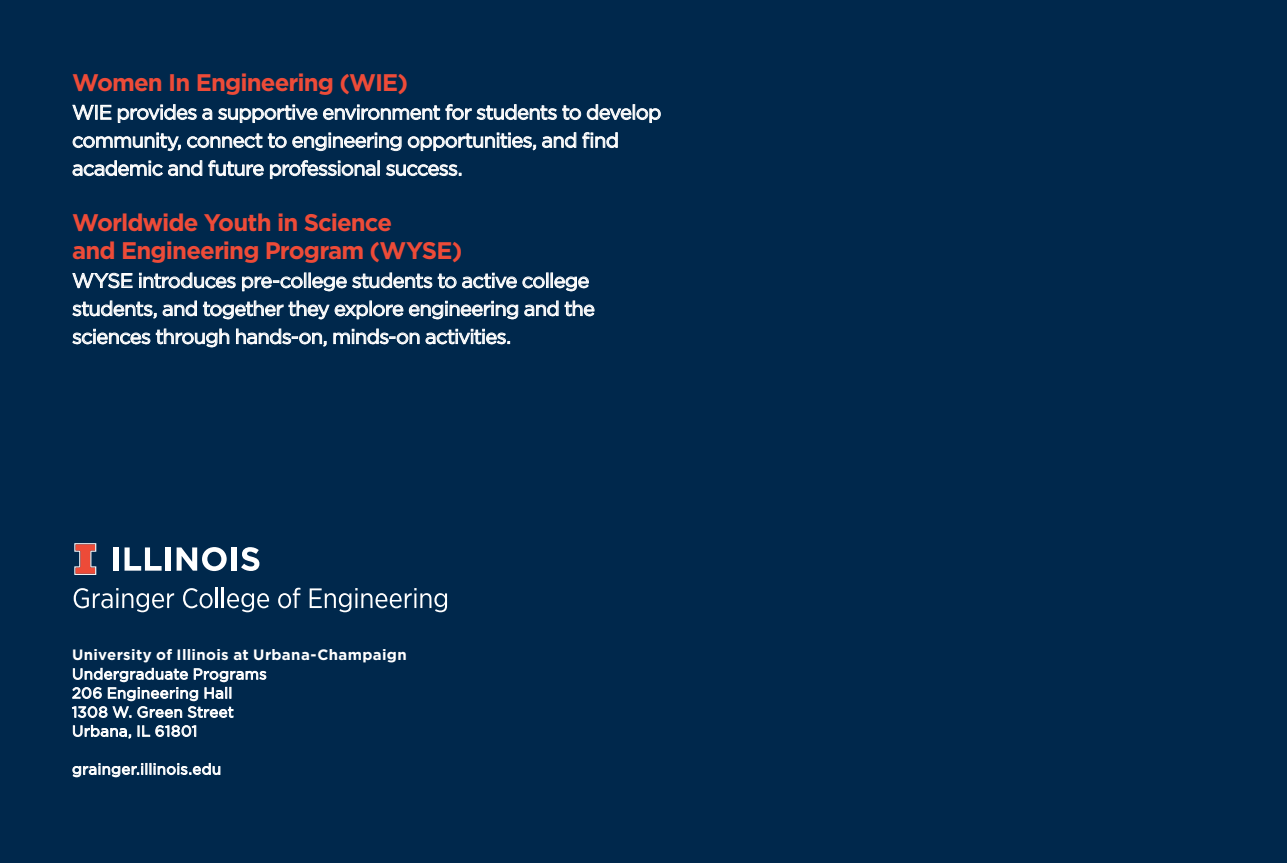
<style>
.page{position:relative;width:1287px;height:863px;background:#fff}
.page>*{position:absolute;margin:0;border:0;box-sizing:border-box;transform-origin:0 0}
.t1{font:700 24px "Gotham";letter-spacing:-.035em;color:#ed4b38}
.t2{font:20px/28px "Gotham";letter-spacing:-.035em;color:#fff}
.t3{font:15px "Gotham";letter-spacing:.02em;color:#fff}
.t4{font:700 15px "Gotham";letter-spacing:.02em;color:#fff}
</style>
<div class="page">
<div style="left:0;top:0;width:1286px;height:862px;background:#00284c"></div>
<svg style="left:72px;top:105px;width:39px;height:15px"></svg>
<svg style="left:118px;top:104px;width:94px;height:19px"></svg>
<svg style="left:218px;top:105px;width:99px;height:18px"></svg>
<svg style="left:323px;top:104px;width:233px;height:16px"></svg>
<svg style="left:562px;top:104px;width:98px;height:19px"></svg>
<svg style="left:73px;top:133px;width:108px;height:18px"></svg>
<svg style="left:187px;top:133px;width:75px;height:15px"></svg>
<svg style="left:268px;top:133px;width:18px;height:15px"></svg>
<svg style="left:292px;top:133px;width:109px;height:18px"></svg>
<svg style="left:408px;top:133px;width:128px;height:18px"></svg>
<svg style="left:542px;top:132px;width:34px;height:16px"></svg>
<svg style="left:582px;top:132px;width:35px;height:16px"></svg>
<svg style="left:73px;top:160px;width:129px;height:16px"></svg>
<svg style="left:208px;top:160px;width:56px;height:16px"></svg>
<svg style="left:270px;top:160px;width:109px;height:19px"></svg>
<svg style="left:386px;top:164px;width:75px;height:12px"></svg>
<svg style="left:72px;top:273px;width:60px;height:15px"></svg>
<svg style="left:139px;top:272px;width:96px;height:16px"></svg>
<svg style="left:242px;top:272px;width:190px;height:19px"></svg>
<svg style="left:438px;top:273px;width:18px;height:15px"></svg>
<svg style="left:462px;top:272px;width:127px;height:19px"></svg>
<svg style="left:72px;top:300px;width:85px;height:18px"></svg>
<svg style="left:163px;top:300px;width:34px;height:16px"></svg>
<svg style="left:203px;top:300px;width:200px;height:19px"></svg>
<svg style="left:409px;top:301px;width:109px;height:18px"></svg>
<svg style="left:524px;top:300px;width:34px;height:16px"></svg>
<svg style="left:564px;top:300px;width:30px;height:16px"></svg>
<svg style="left:72px;top:329px;width:78px;height:15px"></svg>
<svg style="left:156px;top:328px;width:73px;height:19px"></svg>
<svg style="left:236px;top:328px;width:90px;height:18px"></svg>
<svg style="left:333px;top:328px;width:86px;height:16px"></svg>
<svg style="left:425px;top:329px;width:85px;height:15px"></svg>
<div style="left:113px;top:547px;width:5px;height:23px;background:#fff"></div>
<svg style="left:124px;top:547px;width:37px;height:23px"></svg>
<div style="left:165px;top:547px;width:5px;height:23px;background:#fff"></div>
<svg style="left:176px;top:547px;width:51px;height:23px"></svg>
<div style="left:231px;top:547px;width:6px;height:23px;background:#fff"></div>
<svg style="left:241px;top:547px;width:18px;height:23px"></svg>
<svg style="left:74px;top:543px;width:22px;height:31px"></svg>
<svg style="left:74px;top:588px;width:100px;height:24px"></svg>
<svg style="left:183px;top:588px;width:29px;height:20px"></svg>
<hr style="left:216px;top:587px;width:2px;height:20px;background:#fff">
<hr style="left:222px;top:587px;width:2px;height:20px;background:#fff">
<svg style="left:227px;top:593px;width:42px;height:19px"></svg>
<svg style="left:278px;top:587px;width:22px;height:21px"></svg>
<svg style="left:309px;top:588px;width:138px;height:24px"></svg>
<svg style="left:72px;top:667px;width:194px;height:50px"></svg>
<svg style="left:73px;top:724px;width:58px;height:14px"></svg>
<svg style="left:138px;top:725px;width:58px;height:11px"></svg>
<svg style="left:72px;top:762px;width:148px;height:14px"></svg>
<p class="t1" style="left:72px;top:67px;width:337px">Women In Engineering (WIE)</p>
<p class="t2" style="left:72px;top:98px;width:591px">WIE provides a supportive environment for students to develop community, connect to engineering opportunities, and find academic and future professional success.</p>
<p class="t1" style="left:72px;top:207px;width:321px">Worldwide Youth in Science</p>
<p class="t1" style="left:72px;top:235px;width:392px">and Engineering Program (WYSE)</p>
<p class="t2" style="left:72px;top:266px;width:519px">WYSE introduces pre-college students to active college</p>
<p class="t2" style="left:72px;top:294px;width:524px">students, and together they explore engineering and the</p>
<p class="t2" style="left:72px;top:322px;width:440px">sciences through hands-on, minds-on activities.</p>
<p class="t4" style="left:72px;top:644px;width:336px">University of Illinois at Urbana-Champaign</p>
<p class="t3" style="left:72px;top:664px;width:196px">Undergraduate Programs</p>
<p class="t3" style="left:72px;top:683px;width:162px">206 Engineering Hall</p>
<p class="t3" style="left:72px;top:702px;width:163px">1308 W. Green Street</p>
<p class="t3" style="left:72px;top:721px;width:127px">Urbana, IL 61801</p>
<p class="t3" style="left:72px;top:759px;width:151px">grainger.illinois.edu</p>
</div>
